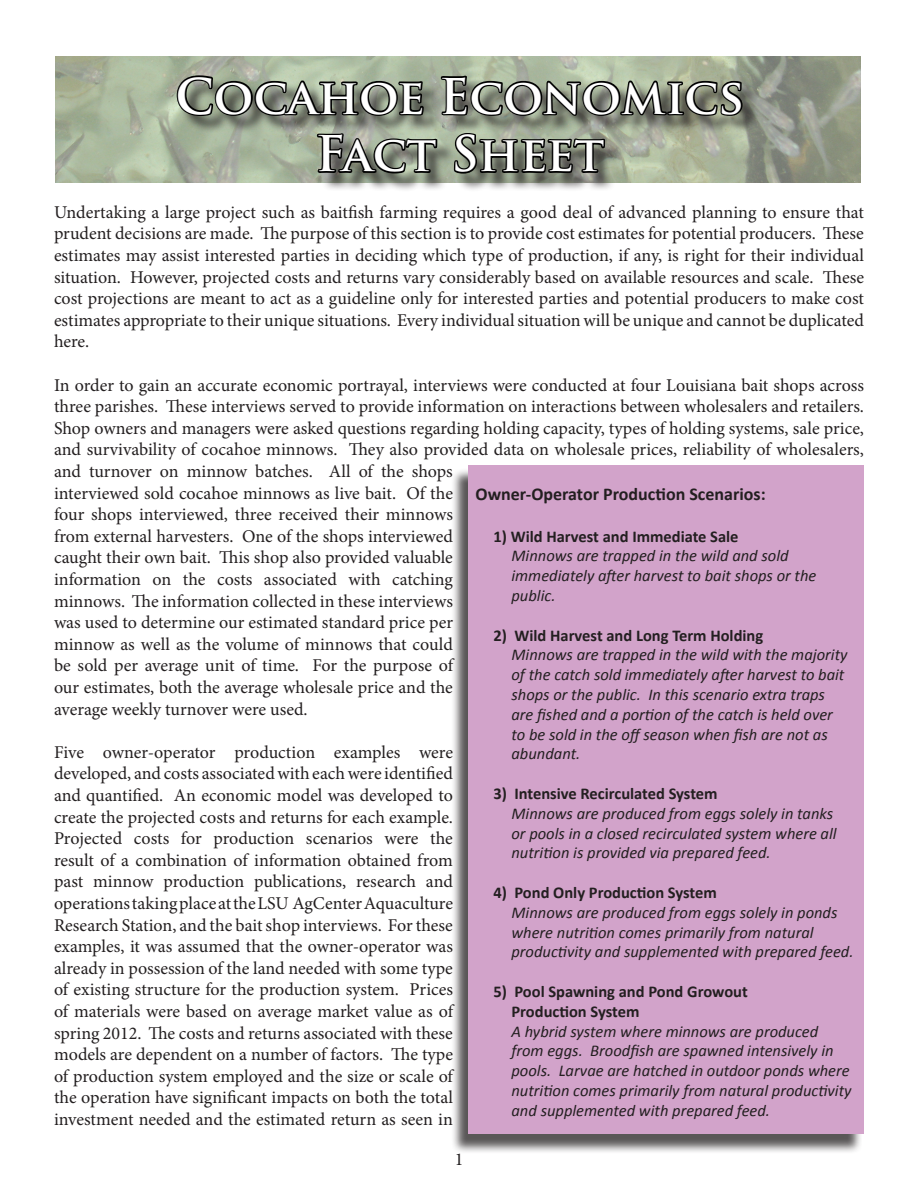
<style>
.page{position:relative;width:918px;height:1188px;background:#fff}
.page>*{position:absolute;margin:0;border:0;box-sizing:border-box;transform-origin:0 0}
.t1{font:700 48px "Trajan Pro";color:#fff}
.t2{font:18px/21.6px "Minion Pro";color:#231f20;text-align:justify}
.t3{font:700 18px "Calibri";color:#231f20}
.t4{font:italic 16.5px/19.8px "Calibri";color:#231f20}
.t5{font:700 16.5px "Calibri";color:#231f20}
</style>
<div class="page">
<img style="left:56px;top:56px;width:805px;height:126px">
<div style="left:180px;top:78px;width:581px;height:114px;background:#231f20;opacity:.75"></div>
<svg style="left:175px;top:56px;width:569px;height:136px"></svg>
<div style="left:450px;top:468px;width:413px;height:686px;background:#231f20;opacity:.75"></div>
<div style="left:468px;top:465px;width:396px;height:669px;background:#d2a3ca"></div>
<p class="t1" style="left:176px;top:66px;width:570px">Cocahoe Economics</p>
<p class="t1" style="left:315px;top:124px;width:291px">Fact Sheet</p>
<p class="t2" style="left:54px;top:201px;width:812px">Undertaking a large project such as baitfish farming requires a good deal of advanced planning to ensure that prudent decisions are made. The purpose of this section is to provide cost estimates for potential producers. These estimates may assist interested parties in deciding which type of production, if any, is right for their individual situation. However, projected costs and returns vary considerably based on available resources and scale. These cost projections are meant to act as a guideline only for interested parties and potential producers to make cost estimates appropriate to their unique situations. Every individual situation will be unique and cannot be duplicated here.</p>
<p class="t2" style="left:54px;top:374px;width:812px;text-align:left">In order to gain an accurate economic portrayal, interviews were conducted at four Louisiana bait shops across three parishes. These interviews served to provide information on interactions between wholesalers and retailers.<br>Shop owners and managers were asked questions regarding holding capacity, types of holding systems, sale price, and survivability of cocahoe minnows. They also provided data on wholesale prices, reliability of wholesalers, and turnover on minnow batches. All of the shops<br>interviewed sold cocahoe minnows as live bait. Of the<br>four shops interviewed, three received their minnows<br>from external harvesters. One of the shops interviewed<br>caught their own bait. This shop also provided valuable<br>information on the costs associated with catching<br>minnows. The information collected in these interviews<br>was used to determine our estimated standard price per<br>minnow as well as the volume of minnows that could<br>be sold per average unit of time. For the purpose of<br>our estimates, both the average wholesale price and the<br>average weekly turnover were used.</p>
<p class="t2" style="left:54px;top:741px;width:401px">Five owner-operator production examples were developed, and costs associated with each were identified and quantified. An economic model was developed to create the projected costs and returns for each example.<br>Projected costs for production scenarios were the result of a combination of information obtained from past minnow production publications, research and operations taking place at the LSU AgCenter Aquaculture Research Station, and the bait shop interviews. For these examples, it was assumed that the owner-operator was already in possession of the land needed with some type of existing structure for the production system. Prices of materials were based on average market value as of spring 2012. The costs and returns associated with these models are dependent on a number of factors. The type of production system employed and the size or scale of the operation have significant impacts on both the total investment needed and the estimated return as seen in</p>
<p class="t3" style="left:476px;top:483px;width:292px">Owner-Operator Production Scenarios:</p>
<p class="t5" style="left:494px;top:525px;width:247px">1) Wild Harvest and Immediate Sale</p>
<p class="t4" style="left:512px;top:545px;width:307px">Minnows are trapped in the wild and sold immediately after harvest to bait shops or the public.</p>
<p class="t5" style="left:494px;top:624px;width:271px">2) Wild Harvest and Long Term Holding</p>
<p class="t4" style="left:512px;top:644px;width:338px">Minnows are trapped in the wild with the majority of the catch sold immediately after harvest to bait shops or the public. In this scenario extra traps are fished and a portion of the catch is held over to be sold in the off season when fish are not as abundant.</p>
<p class="t5" style="left:494px;top:783px;width:226px">3) Intensive Recirculated System</p>
<p class="t4" style="left:512px;top:803px;width:327px">Minnows are produced from eggs solely in tanks or pools in a closed recirculated system where all nutrition is provided via prepared feed.</p>
<p class="t5" style="left:494px;top:882px;width:225px">4) Pond Only Production System</p>
<p class="t4" style="left:512px;top:902px;width:344px">Minnows are produced from eggs solely in ponds where nutrition comes primarily from natural productivity and supplemented with prepared feed.</p>
<p class="t5" style="left:494px;top:981px;width:256px">5) Pool Spawning and Pond Growout</p>
<p class="t5" style="left:512px;top:1001px;width:129px">Production System</p>
<p class="t4" style="left:512px;top:1021px;width:342px">A hybrid system where minnows are produced from eggs. Broodfish are spawned intensively in pools. Larvae are hatched in outdoor ponds where nutrition comes primarily from natural productivity and supplemented with prepared feed.</p>
<p class="t2" style="left:455px;top:1148px;width:10px">1</p>
</div>
